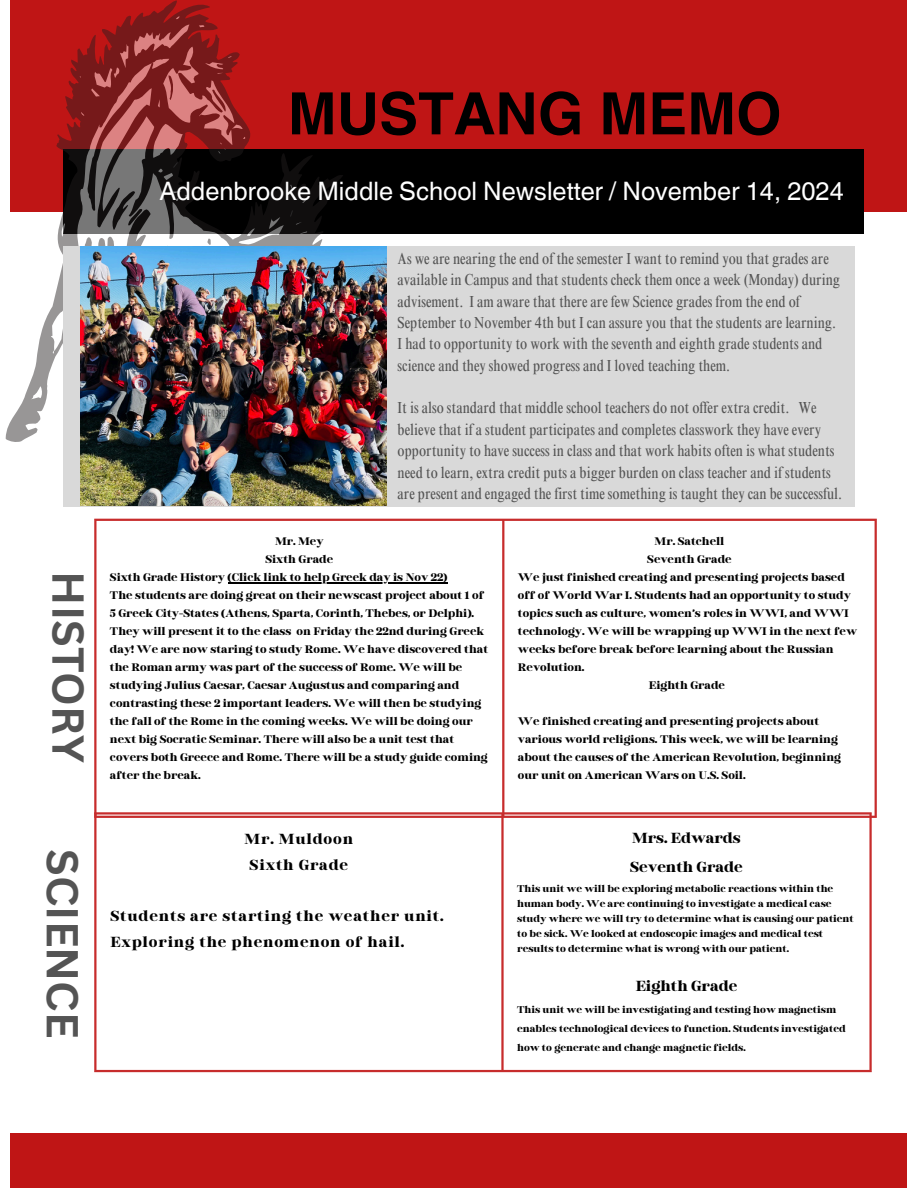
<style>
.page{position:relative;width:918px;height:1188px;background:#fff}
.page>*{position:absolute;margin:0;border:0;box-sizing:border-box;transform-origin:0 0}
.t1{font:700 58.35px "Helvetica World";color:#000}
.t2{font:700 43.5px "Canva Sans";color:#545454}
.t3{font:25.35px "Helvetica World";color:#fff}
.t4{font:700 18px/26px "Binggo Wood Display";letter-spacing:.045em;color:#000}
.t5{font:700 18px "Binggo Wood Display";color:#000}
.t6{font:condensed 15.9px/21.3px "Times NRMT Pro";color:#545454}
.t7{font:700 13.5px/18px "Binggo Wood Display";color:#000}
.t8{font:700 12px/15px "Binggo Wood Display";color:#000}
</style>
<div class="page">
<div style="left:11px;top:0;width:896px;height:212px;background:#bf1515"></div>
<div style="left:63px;top:149px;width:800px;height:85px;background:#000"></div>
<svg style="left:6px;top:0;width:337px;height:442px"></svg>
<svg style="left:31px;top:386px;width:11px;height:13px"></svg>
<svg style="left:76px;top:59px;width:211px;height:187px"></svg>
<svg style="left:51px;top:305px;width:12px;height:48px"></svg>
<svg style="left:207px;top:239px;width:4px;height:6px"></svg>
<svg style="left:61px;top:223px;width:4px;height:14px"></svg>
<svg style="left:300px;top:231px;width:7px;height:3px"></svg>
<svg style="left:238px;top:217px;width:46px;height:27px"></svg>
<svg style="left:111px;top:191px;width:31px;height:39px"></svg>
<svg style="left:296px;top:222px;width:6px;height:3px"></svg>
<svg style="left:290px;top:211px;width:3px;height:5px"></svg>
<svg style="left:302px;top:200px;width:4px;height:3px"></svg>
<svg style="left:172px;top:191px;width:16px;height:10px"></svg>
<svg style="left:290px;top:185px;width:3px;height:5px"></svg>
<svg style="left:81px;top:112px;width:3px;height:4px"></svg>
<svg style="left:91px;top:25px;width:155px;height:155px"></svg>
<svg style="left:176px;top:16px;width:4px;height:3px"></svg>
<div style="left:63px;top:246px;width:791px;height:260px;background:#d9d9d9"></div>
<div style="left:11px;top:1133px;width:896px;height:55px;background:#bf1515"></div>
<hr style="left:228px;top:583px;width:220px;height:1px;background:#000">
<hr style="left:94px;top:521px;width:2px;height:295px;background:#c72c2c">
<hr style="left:502px;top:521px;width:2px;height:295px;background:#c72c2c">
<hr style="left:875px;top:521px;width:2px;height:295px;background:#c72c2c">
<hr style="left:94px;top:519px;width:783px;height:2px;background:#c72c2c">
<hr style="left:94px;top:816px;width:783px;height:2px;background:#c72c2c">
<hr style="left:94px;top:815px;width:2px;height:255px;background:#c72c2c">
<hr style="left:501px;top:815px;width:3px;height:255px;background:#c72c2c">
<hr style="left:869px;top:815px;width:3px;height:255px;background:#c72c2c">
<hr style="left:94px;top:812px;width:778px;height:3px;background:#c72c2c">
<hr style="left:94px;top:1070px;width:778px;height:2px;background:#c72c2c">
<img style="left:81px;top:246px;width:306px;height:260px">
<p class="t2" style="left:99px;top:571px;width:193px;rotate:90deg">HISTORY</p>
<h2 class="t2" style="left:93px;top:849px;width:191px;rotate:90deg">SCIENCE</h2>
<p class="t1" style="left:288px;top:66px;width:495px">MUSTANG MEMO</p>
<p class="t3" style="left:160px;top:176px;width:686px">Addenbrooke Middle School Newsletter / November 14, 2024</p>
<p class="t6" style="left:398px;top:250px;width:444px">As we are nearing the end of the semester I want to remind you that grades are available in Campus and that students check them once a week (Monday) during advisement. I am aware that there are few Science grades from the end of September to November 4th but I can assure you that the students are learning.<br>I had to opportunity to work with the seventh and eighth grade students and science and they showed progress and I loved teaching them.</p>
<p class="t6" style="left:398px;top:399px;width:446px">It is also standard that middle school teachers do not offer extra credit. We believe that if a student participates and completes classwork they have every opportunity to have success in class and that work habits often is what students need to learn, extra credit puts a bigger burden on class teacher and if students are present and engaged the first time something is taught they can be successful.</p>
<p class="t7" style="left:275px;top:533px;width:50px">Mr. Mey</p>
<h1 class="t7" style="left:265px;top:551px;width:69px">Sixth Grade</h1>
<h3 class="t7" style="left:110px;top:569px;width:339px">Sixth Grade History (Click link to help Greek day is Nov 22)</h3>
<p class="t7" style="left:110px;top:587px;width:376px">The students are doing great on their newscast project about 1 of</p>
<p class="t7" style="left:110px;top:605px;width:380px">5 Greek City-States (Athens, Sparta, Corinth, Thebes, or Delphi).<br>They will present it to the class on Friday the 22nd during Greek day! We are now staring to study Rome. We have discovered that the Roman army was part of the success of Rome. We will be studying Julius Caesar, Caesar Augustus and comparing and contrasting these 2 important leaders. We will then be studying the fall of the Rome in the coming weeks. We will be doing our next big Socratic Seminar. There will also be a unit test that covers both Greece and Rome. There will be a study guide coming after the break.</p>
<p class="t4" style="left:245px;top:825px;width:110px">Mr. Muldoon</p>
<p class="t4" style="left:250px;top:851px;width:100px">Sixth Grade</p>
<p class="t4" style="left:110px;top:903px;width:335px">Students are starting the weather unit.<br>Exploring the phenomenon of hail.</p>
<p class="t7" style="left:655px;top:533px;width:71px">Mr. Satchell</p>
<h2 class="t7" style="left:647px;top:551px;width:86px">Seventh Grade</h2>
<h2 class="t7" style="left:518px;top:569px;width:341px">We just finished creating and presenting projects based off of World War I. Students had an opportunity to study topics such as culture, women’s roles in WWI, and WWI technology. We will be wrapping up WWI in the next few weeks before break before learning about the Russian Revolution.</h2>
<p class="t7" style="left:649px;top:677px;width:78px">Eighth Grade</p>
<p class="t7" style="left:518px;top:713px;width:303px">We finished creating and presenting projects about</p>
<p class="t7" style="left:518px;top:731px;width:325px">various world religions. This week, we will be learning about the causes of the American Revolution, beginning our unit on American Wars on U.S. Soil.</p>
<p class="t5" style="left:632px;top:829px;width:110px">Mrs. Edwards</p>
<p class="t5" style="left:630px;top:858px;width:114px">Seventh Grade</p>
<p class="t8" style="left:517px;top:881px;width:338px">This unit we will be exploring metabolic reactions within the human body. We are continuing to investigate a medical case study where we will try to determine what is causing our patient to be sick. We looked at endoscopic images and medical test results to determine what is wrong with our patient.</p>
<p class="t5" style="left:636px;top:977px;width:103px">Eighth Grade</p>
<p class="t8" style="left:517px;top:1000px;width:330px;line-height:19px">This unit we will be investigating and testing how magnetism enables technological devices to function. Students investigated how to generate and change magnetic fields.</p>
</div>
